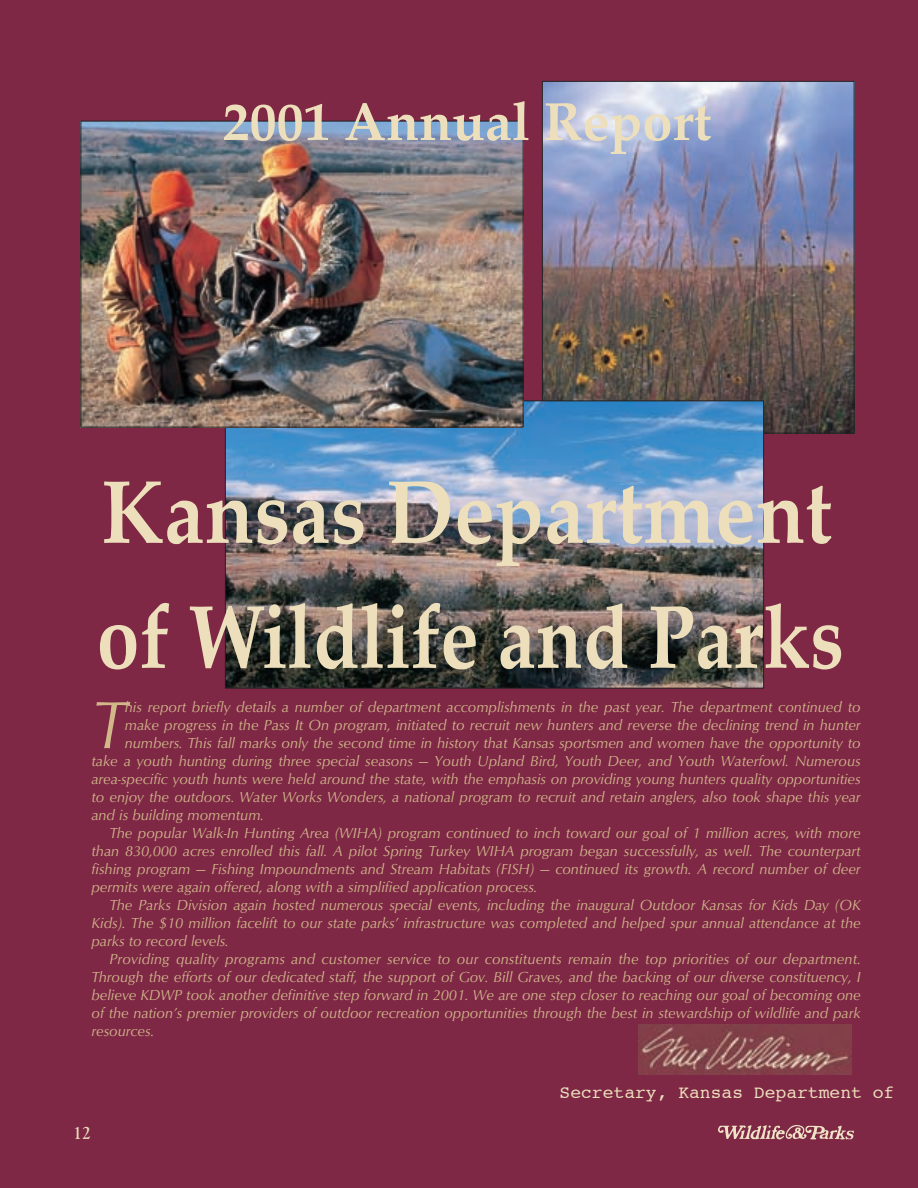
<style>
.page{position:relative;width:918px;height:1188px;background:#7e2846}
.page>*{position:absolute;margin:0;border:0;box-sizing:border-box;transform-origin:0 0}
.t1{font:700 90px/124.9px "Palatino";color:#eddfbb;scale:.9 1}
.t2{font:68.55px "Optimum Roman Italic DTC";color:#d2b78a}
.t3{font:700 54px "Palatino";color:#eddfbb}
.t4{font:18px "Courier";color:#eddfbb}
.t5{font:18px "Goudy Light DTC";color:#eddfbb}
.t6{font:15px "Optimum Roman Italic DTC";color:#d2b78a}
</style>
<div class="page">
<svg style="left:718px;top:1125px;width:136px;height:15px"></svg>
<img style="left:544px;top:83px;width:309px;height:349px">
<img style="left:227px;top:402px;width:535px;height:284px">
<img style="left:83px;top:123px;width:439px;height:303px">
<div style="left:81px;top:121px;width:443px;height:307px;border:1px solid #231f20"></div>
<img style="left:639px;top:1024px;width:213px;height:51px">
<h3 class="t3" style="left:223px;top:101px;width:490px">2001 Annual Report</h3>
<h1 class="t1" style="left:97px;top:460px;width:832px">Kansas Department of Wildlife and Parks</h1>
<p class="t6" style="left:125px;top:701px;width:737px">his report briefly details a number of department accomplishments in the past year. The department continued to</p>
<p class="t6" style="left:125px;top:719px;width:737px">make progress in the Pass It On program, initiated to recruit new hunters and reverse the declining trend in hunter</p>
<p class="t6" style="left:125px;top:737px;width:737px">numbers. This fall marks only the second time in history that Kansas sportsmen and women have the opportunity to</p>
<p class="t6" style="left:92px;top:755px;width:771px">take a youth hunting during three special seasons — Youth Upland Bird, Youth Deer, and Youth Waterfowl. Numerous</p>
<p class="t6" style="left:92px;top:773px;width:771px">area-specific youth hunts were held around the state, with the emphasis on providing young hunters quality opportunities</p>
<p class="t6" style="left:92px;top:791px;width:771px">to enjoy the outdoors. Water Works Wonders, a national program to recruit and retain anglers, also took shape this year</p>
<p class="t6" style="left:92px;top:809px;width:174px">and is building momentum.</p>
<p class="t6" style="left:110px;top:827px;width:753px">The popular Walk-In Hunting Area (WIHA) program continued to inch toward our goal of 1 million acres, with more</p>
<p class="t6" style="left:92px;top:845px;width:771px">than 830,000 acres enrolled this fall. A pilot Spring Turkey WIHA program began successfully, as well. The counterpart</p>
<p class="t6" style="left:92px;top:863px;width:771px">fishing program — Fishing Impoundments and Stream Habitats (FISH) — continued its growth. A record number of deer</p>
<p class="t6" style="left:92px;top:881px;width:447px">permits were again offered, along with a simplified application process.</p>
<p class="t6" style="left:110px;top:899px;width:753px">The Parks Division again hosted numerous special events, including the inaugural Outdoor Kansas for Kids Day (OK</p>
<p class="t6" style="left:92px;top:917px;width:771px">Kids). The $10 million facelift to our state parks’ infrastructure was completed and helped spur annual attendance at the</p>
<p class="t6" style="left:92px;top:935px;width:139px">parks to record levels.</p>
<p class="t6" style="left:110px;top:953px;width:753px">Providing quality programs and customer service to our constituents remain the top priorities of our department.</p>
<p class="t6" style="left:92px;top:971px;width:771px">Through the efforts of our dedicated staff, the support of Gov. Bill Graves, and the backing of our diverse constituency, I</p>
<p class="t6" style="left:92px;top:989px;width:771px">believe KDWP took another definitive step forward in 2001. We are one step closer to reaching our goal of becoming one</p>
<p class="t6" style="left:92px;top:1007px;width:771px">of the nation’s premier providers of outdoor recreation opportunities through the best in stewardship of wildlife and park</p>
<p class="t6" style="left:92px;top:1025px;width:64px">resources.</p>
<h2 class="t2" style="left:92px;top:698px;width:35px">T</h2>
<p class="t5" style="left:74px;top:1126px;width:19px">12</p>
<p class="t4" style="left:560px;top:1084px;width:336px">Secretary, Kansas Department of</p>
</div>
